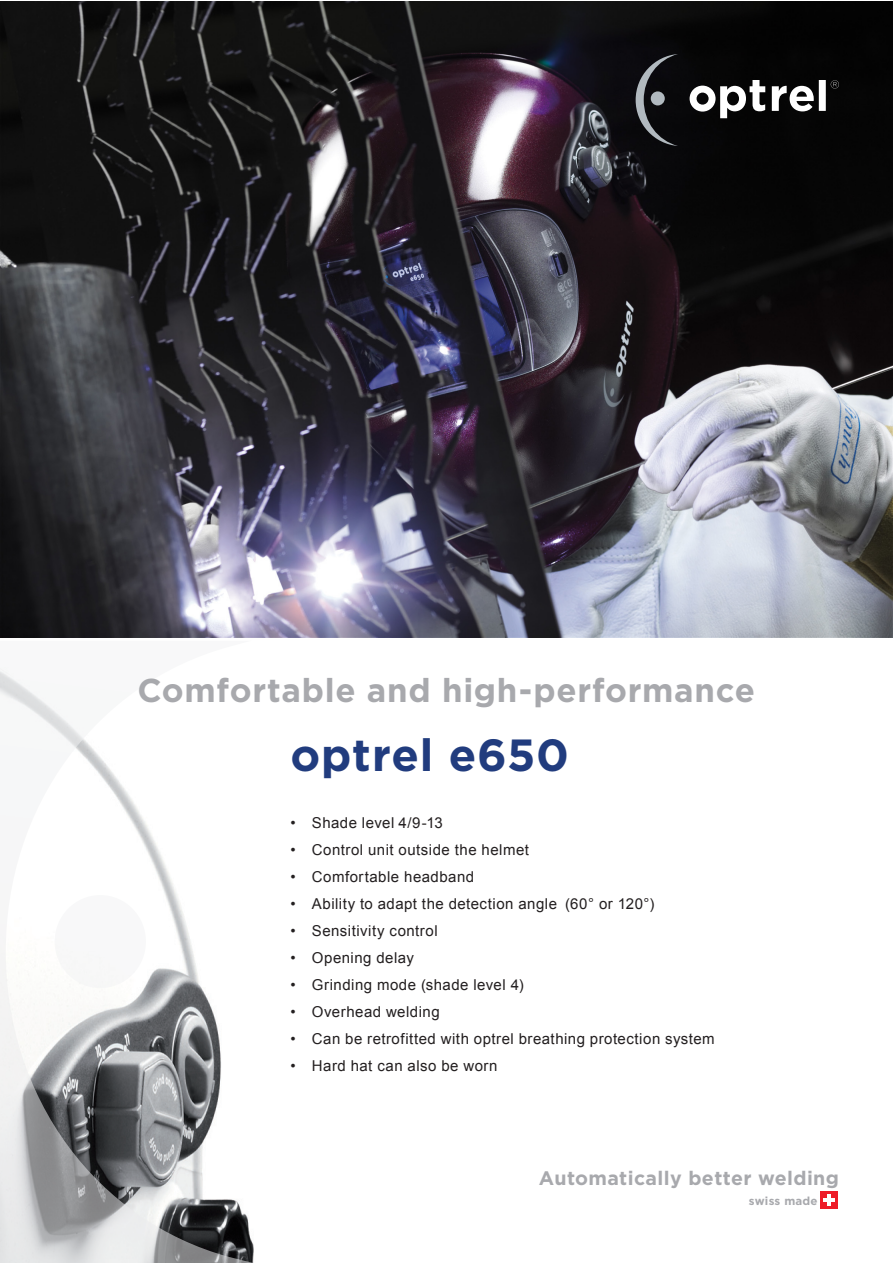
<style>
.page{position:relative;width:893px;height:1263px;background:#fff}
.page>*{position:absolute;margin:0;border:0;box-sizing:border-box;transform-origin:0 0}
.B_Haupttitel{font:700 45px "Gotham";letter-spacing:.015em;color:#213c7e}
.B_Haupttitel-2{font:700 33px "Gotham";letter-spacing:.02em;color:#a8a9ad}
.t1{font:700 19.5px "Gotham";letter-spacing:.02em;color:#a8a9ad}
.t2{font:15px "Arial";letter-spacing:.035em;color:#231f20}
.t3{font:700 11.55px "Gotham";letter-spacing:.02em;color:#a8a9ad}
</style>
<div class="page">
<img style="left:0;top:1px;width:893px;height:637px">
<svg style="left:690px;top:80px;width:149px;height:38px"></svg>
<svg style="left:636px;top:54px;width:42px;height:92px;background:#27282b"></svg>
<div style="left:651px;top:91px;width:14px;height:14px;background:#b1b9bf;border-radius:50%"></div>
<svg style="left:0;top:668px;width:254px;height:595px"></svg>
<div style="left:55px;top:895px;width:91px;height:93px;background:#f8f8f9;border-radius:50%"></div>
<div style="left:821px;top:1192px;width:17px;height:17px;background:#ee1c28"></div>
<hr style="left:827px;top:1194px;width:4px;height:12px;background:#fff">
<hr style="left:823px;top:1198px;width:12px;height:4px;background:#fff">
<p class="B_Haupttitel-2" style="left:137px;top:668px;width:619px">Comfortable and high-performance</p>
<p class="B_Haupttitel" style="left:291px;top:725px;width:280px">optrel e650</p>
<p class="t2" style="left:291px;top:813px;width:154px">• Shade level 4/9-13</p>
<p class="t2" style="left:291px;top:840px;width:240px">• Control unit outside the helmet</p>
<p class="t2" style="left:291px;top:867px;width:185px">• Comfortable headband</p>
<p class="t2" style="left:291px;top:894px;width:366px">• Ability to adapt the detection angle (60° or 120°)</p>
<p class="t2" style="left:291px;top:921px;width:149px">• Sensitivity control</p>
<p class="t2" style="left:291px;top:948px;width:125px">• Opening delay</p>
<p class="t2" style="left:291px;top:975px;width:235px">• Grinding mode (shade level 4)</p>
<p class="t2" style="left:291px;top:1002px;width:151px">• Overhead welding</p>
<p class="t2" style="left:291px;top:1029px;width:426px">• Can be retrofitted with optrel breathing protection system</p>
<p class="t2" style="left:291px;top:1056px;width:209px">• Hard hat can also be worn</p>
<p class="t1" style="left:539px;top:1165px;width:302px">Automatically better welding</p>
<p class="t3" style="left:749px;top:1193px;width:70px">swiss made</p>
</div>
